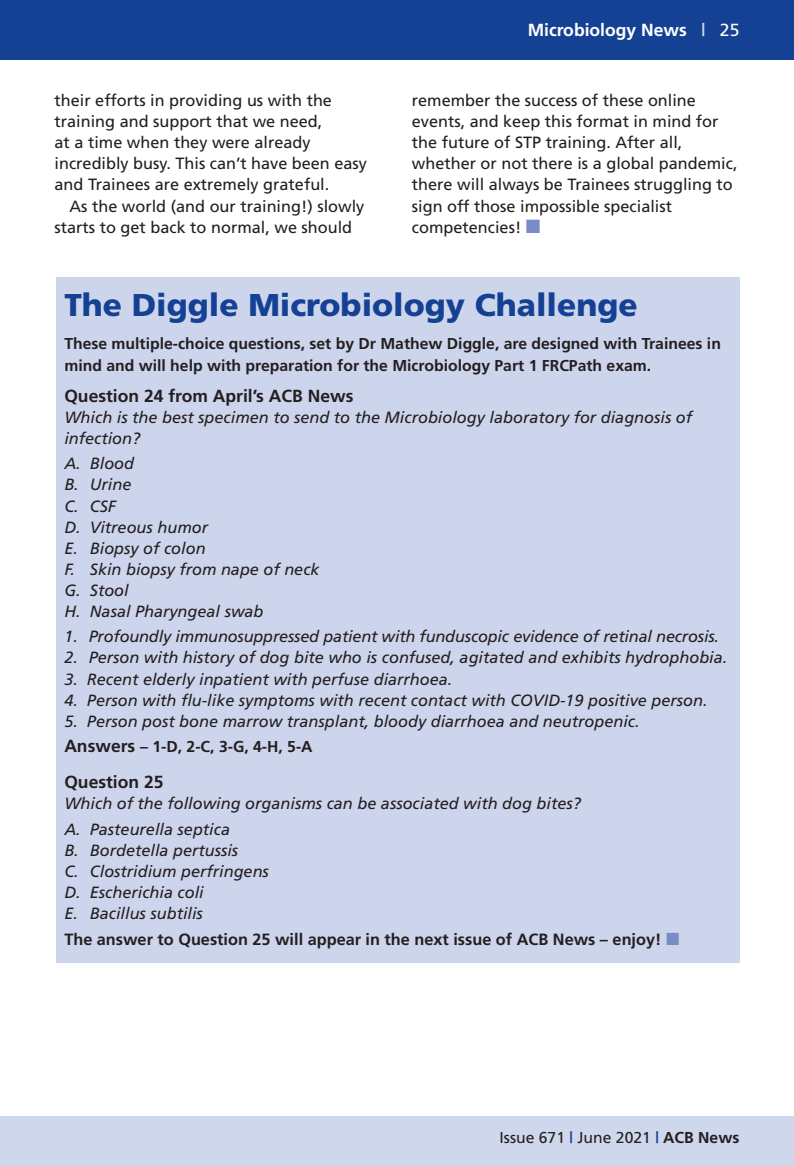
<style>
.page{position:relative;width:794px;height:1166px;background:#fff}
.page>*{position:absolute;margin:0;border:0;box-sizing:border-box;transform-origin:0 0}
.t1{font:900 31.5px "Frutiger";color:#154194}
.t2{font:700 17.5px "Frutiger";color:#231f20}
.t3{font:700 17.5px "Frutiger";color:#fff}
.t4{font:italic 16.28px/21px "Frutiger";color:#231f20}
.t5{font:16.28px/21px "Frutiger";color:#231f20}
.t6{font:700 16.28px "Frutiger";color:#231f20}
.t7{font:700 15.75px/22.8px "Frutiger";color:#231f20}
.t8{font:15.75px "Frutiger";color:#231f20}
.s1{color:#cfd7ec}
.s2{font-weight:400}
.s3{color:#788dc7}
.s4{font-size:17.5px}
.s5{font-weight:700;color:#154194}
.s6{font-weight:700}
</style>
<div class="page">
<div style="left:0;top:1116px;width:794px;height:50px;background:#cfd7ec"></div>
<div style="left:0;top:0;width:794px;height:60px;background:#154194"></div>
<div style="left:56px;top:277px;width:683px;height:685px;background:#cdd5ec"></div>
<p class="t5" style="left:55px;top:92px;width:314px">their efforts in providing us with the training and support that we need,<br>at a time when they were already incredibly busy. This can’t have been easy and Trainees are extremely grateful.</p>
<p class="t5" style="left:55px;top:197px;width:311px;text-indent:15px">As the world (and our training!) slowly starts to get back to normal, we should</p>
<p class="t3" style="left:527px;top:23px;width:213px">Microbiology News <span class="s1">|</span> <span class="s2">25</span></p>
<p class="t5" style="left:412px;top:92px;width:327px">remember the success of these online events, and keep this format in mind for the future of STP training. After all, whether or not there is a global pandemic, there will always be Trainees struggling to sign off those impossible specialist competencies! <span class="s3">■</span></p>
<h1 class="t1" style="left:64px;top:292px;width:575px">The Diggle Microbiology Challenge</h1>
<p class="t7" style="left:64px;top:333px;width:658px">These multiple-choice questions, set by Dr Mathew Diggle, are designed with Trainees in mind and will help with preparation for the Microbiology Part 1 FRCPath exam.</p>
<p class="t2" style="left:64px;top:388px;width:291px">Question 24 from April’s ACB News</p>
<p class="t4" style="left:64px;top:408px;width:629px">Which is the best specimen to send to the Microbiology laboratory for diagnosis of infection?</p>
<p class="t4" style="left:64px;top:454px;width:257px">A. Blood<br>B. Urine<br>C. CSF<br>D. Vitreous humor<br>E. Biopsy of colon<br>F. Skin biopsy from nape of neck<br>G. Stool<br>H. Nasal Pharyngeal swab</p>
<p class="t4" style="left:64px;top:627px;width:656px">1. Profoundly immunosuppressed patient with funduscopic evidence of retinal necrosis.</p>
<p class="t4" style="left:64px;top:648px;width:664px">2. Person with history of dog bite who is confused, agitated and exhibits hydrophobia.</p>
<p class="t4" style="left:64px;top:669px;width:390px">3. Recent elderly inpatient with perfuse diarrhoea.</p>
<p class="t4" style="left:64px;top:690px;width:644px">4. Person with flu-like symptoms with recent contact with COVID-19 positive person.</p>
<p class="t4" style="left:64px;top:711px;width:577px">5. Person post bone marrow transplant, bloody diarrhoea and neutropenic.</p>
<p class="t7" style="left:64px;top:737px;width:250px"><span class="s4">Answers</span> – 1-D, 2-C, 3-G, 4-H, 5-A</p>
<p class="t2" style="left:64px;top:775px;width:101px">Question 25</p>
<p class="t4" style="left:64px;top:792px;width:518px;line-height:25.9px">Which of the following organisms can be associated with dog bites?<br>A. Pasteurella septica</p>
<p class="t4" style="left:64px;top:841px;width:206px">B. Bordetella pertussis<br>C. Clostridium perfringens<br>D. Escherichia coli<br>E. Bacillus subtilis</p>
<p class="t6" style="left:64px;top:933px;width:616px">The answer to Question 25 will appear in the next issue of ACB News – enjoy! <span class="s3">■</span></p>
<p class="t8" style="left:499px;top:1131px;width:241px">Issue 671 <span class="s5">|</span> June 2021 <span class="s5">|</span> <span class="s6">ACB News</span></p>
</div>
